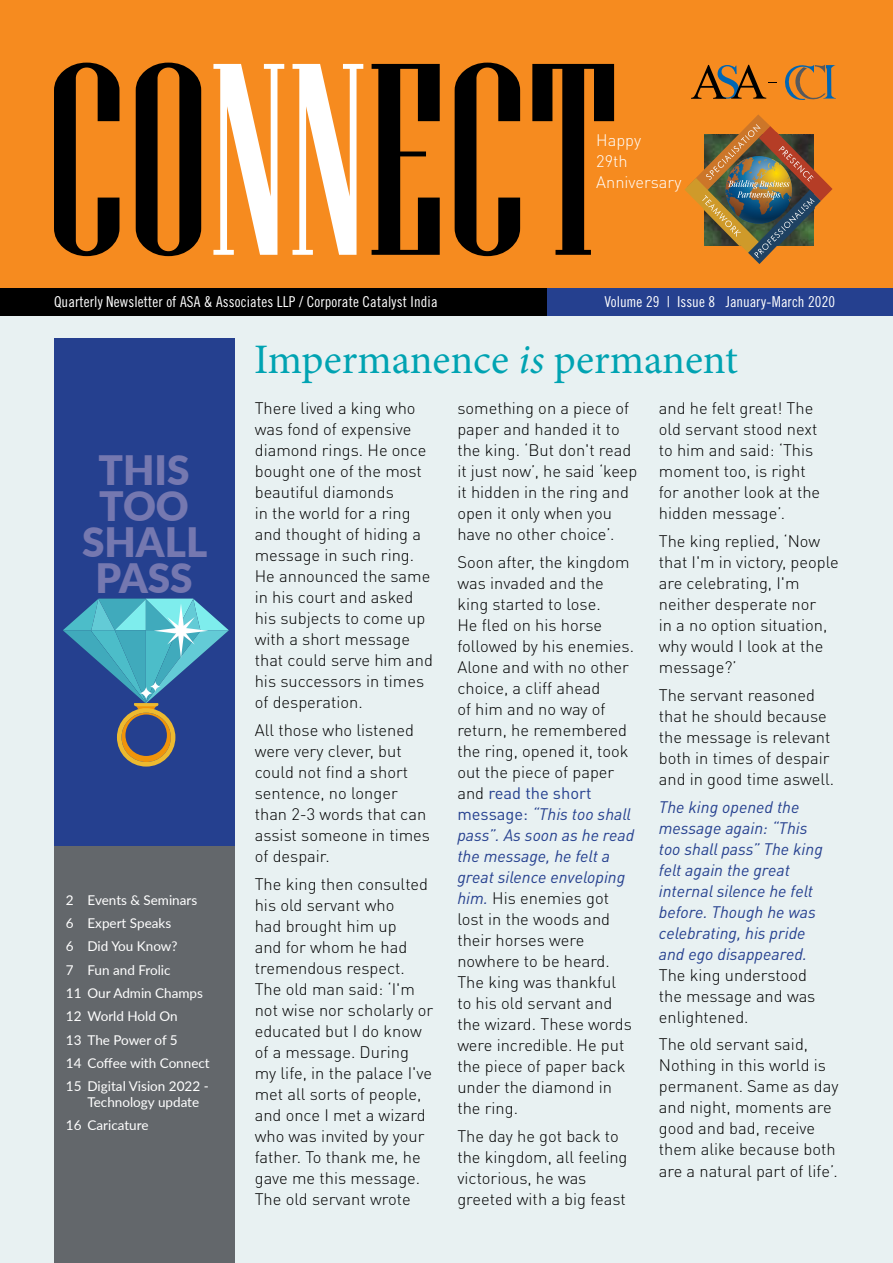
<style>
.page{position:relative;width:893px;height:1263px;background:#fff}
.page>*{position:absolute;margin:0;border:0;box-sizing:border-box;transform-origin:0 0}
.t1{font:42px "Minion Pro";letter-spacing:-.005em;color:#00a3b2}
.t2{font:900 40.5px/36px "Lato";color:#7578b0;text-align:center}
.t3{font:300 16.5px/21px "DIN Pro";color:#000}
.t4{font:italic 16.5px/21px "DIN Pro";color:#25408f}
.t5{font:300 16.5px/21px "DIN Pro";color:#fff}
.t6{font:15px "Trade Gothic Cond Eighteen";letter-spacing:.01em;color:#fff}
.t7{font:13.5px/23.2px "Lato";color:#fff}
.s1{font-style:italic}
.s2{font-weight:400;color:#25408f}
.s3{font-weight:400;font-style:italic;color:#25408f}
</style>
<div class="page">
<div style="left:0;top:312px;width:893px;height:951px;background:#e8f1f2"></div>
<div style="left:0;top:0;width:893px;height:289px;background:#f68b1f"></div>
<img style="left:685px;top:114px;width:148px;height:150px">
<svg style="left:691px;top:64px;width:145px;height:36px"></svg>
<div style="left:0;top:289px;width:553px;height:27px;background:#000"></div>
<div style="left:548px;top:289px;width:345px;height:27px;background:#25408f"></div>
<svg style="left:213px;top:64px;width:71px;height:191px"></svg>
<svg style="left:292px;top:64px;width:71px;height:191px"></svg>
<svg style="left:532px;top:64px;width:82px;height:191px"></svg>
<svg style="left:455px;top:63px;width:65px;height:193px"></svg>
<svg style="left:372px;top:64px;width:68px;height:191px"></svg>
<svg style="left:54px;top:63px;width:65px;height:193px"></svg>
<svg style="left:136px;top:63px;width:65px;height:193px"></svg>
<div style="left:54px;top:845px;width:180px;height:418px;background:#63676b"></div>
<div style="left:54px;top:338px;width:180px;height:507px;background:#25408f"></div>
<svg style="left:63px;top:598px;width:166px;height:168px"></svg>
<p class="t5" style="left:596px;top:128px;width:87px">Happy<br>29th<br>Anniversary</p>
<p class="t6" style="left:54px;top:293px;width:385px">Quarterly Newsletter of ASA &amp; Associates LLP / Corporate Catalyst India</p>
<p class="t6" style="left:604px;top:293px;width:232px">Volume 29 | Issue 8 January-March 2020</p>
<h2 class="t2" style="left:82px;top:450px;width:127px">THIS<br>TOO<br>SHALL<br>PASS</h2>
<p class="t7" style="left:66px;top:888px;width:145px">2 Events &amp; Seminars<br>6 Expert Speaks<br>6 Did You Know?<br>7 Fun and Frolic<br>11 Our Admin Champs<br>12 World Hold On<br>13 The Power of 5<br>14 Coffee with Connect<br>15 Digital Vision 2022 -</p>
<p class="t7" style="left:66px;top:1090px;width:135px;text-indent:22px">Technology update<br>16 Caricature</p>
<h1 class="t1" style="left:254px;top:331px;width:485px">Impermanence <span class="s1">is</span> permanent</h1>
<p class="t3" style="left:255px;top:396px;width:180px">There lived a king who was fond of expensive diamond rings. He once bought one of the most beautiful diamonds<br>in the world for a ring and thought of hiding a message in such ring.<br>He announced the same in his court and asked his subjects to come up with a short message that could serve him and his successors in times of desperation.</p>
<p class="t3" style="left:255px;top:718px;width:177px">All those who listened were very clever, but could not find a short sentence, no longer than 2-3 words that can assist someone in times of despair.</p>
<p class="t3" style="left:255px;top:872px;width:180px">The king then consulted his old servant who<br>had brought him up<br>and for whom he had tremendous respect.<br>The old man said: ‘I'm not wise nor scholarly or educated but I do know of a message. During my life, in the palace I've met all sorts of people, and once I met a wizard who was invited by your father. To thank me, he gave me this message.<br>The old servant wrote</p>
<p class="t3" style="left:457px;top:396px;width:182px">something on a piece of paper and handed it to the king. ‘But don't read it just now’, he said ‘keep it hidden in the ring and open it only when you have no other choice’.</p>
<p class="t3" style="left:457px;top:550px;width:178px">Soon after, the kingdom was invaded and the king started to lose.<br>He fled on his horse followed by his enemies.<br>Alone and with no other choice, a cliff ahead<br>of him and no way of return, he remembered the ring, opened it, took out the piece of paper and <span class="s2">read the short message:</span> <span class="s3">“This too shall pass”. As soon as he read the message, he felt a great silence enveloping him.</span> His enemies got lost in the woods and their horses were nowhere to be heard.<br>The king was thankful<br>to his old servant and the wizard. These words were incredible. He put the piece of paper back under the diamond in the ring.</p>
<p class="t3" style="left:457px;top:1124px;width:172px">The day he got back to the kingdom, all feeling victorious, he was greeted with a big feast</p>
<p class="t3" style="left:659px;top:396px;width:163px">and he felt great! The old servant stood next to him and said: ‘This moment too, is right for another look at the hidden message’.</p>
<p class="t3" style="left:659px;top:529px;width:182px">The king replied, ‘Now that I'm in victory, people are celebrating, I'm neither desperate nor<br>in a no option situation, why would I look at the message?’</p>
<p class="t3" style="left:659px;top:683px;width:177px">The servant reasoned that he should because the message is relevant both in times of despair and in good time aswell.</p>
<p class="t4" style="left:659px;top:794px;width:166px">The king opened the message again: “This too shall pass” The king felt again the great internal silence he felt before. Though he was celebrating, his pride and ego disappeared.</p>
<p class="t3" style="left:659px;top:963px;width:158px">The king understood the message and was enlightened.</p>
<p class="t3" style="left:659px;top:1032px;width:181px">The old servant said,<br>Nothing in this world is permanent. Same as day and night, moments are good and bad, receive them alike because both are a natural part of life’.</p>
</div>
